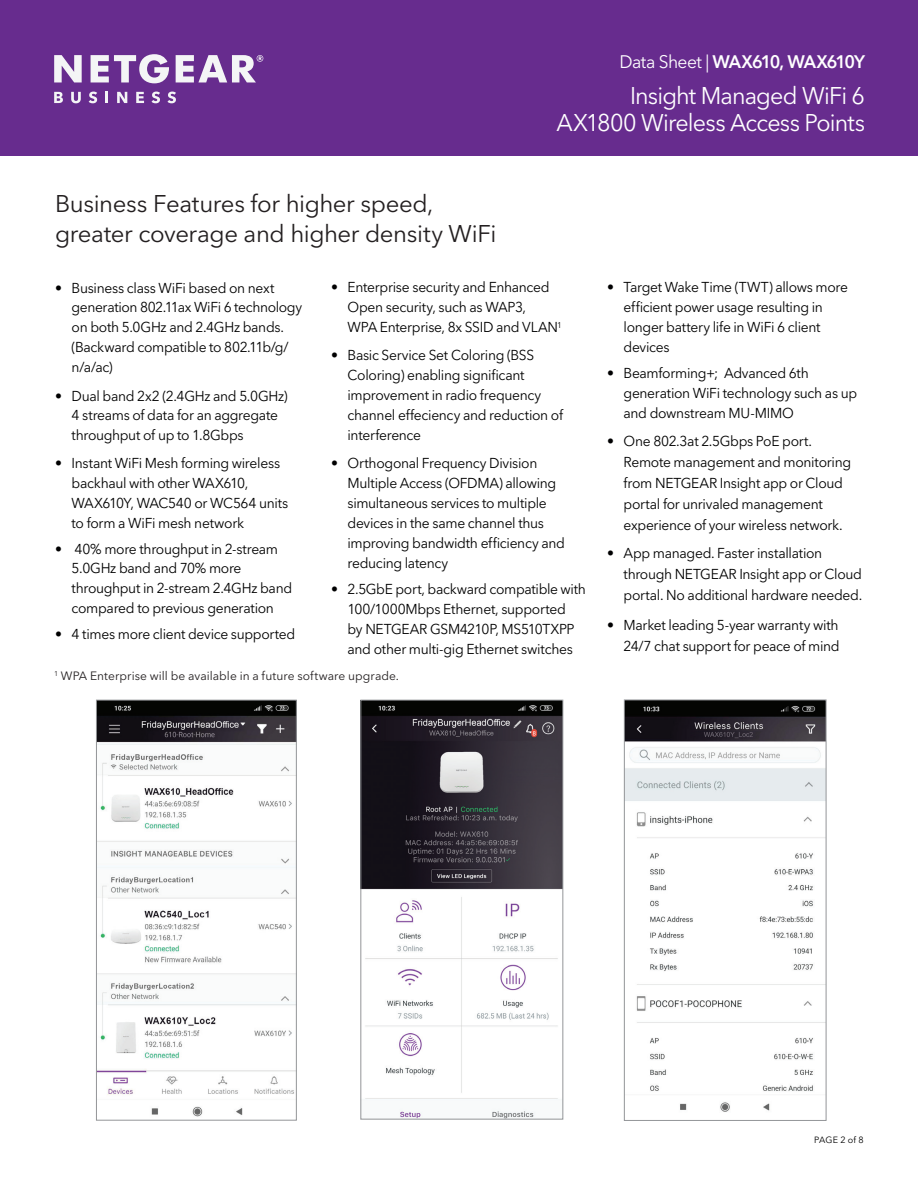
<style>
.page{position:relative;width:918px;height:1188px;background:#fff}
.page>*{position:absolute;margin:0;border:0;box-sizing:border-box;transform-origin:0 0}
.t1{font:24px/30px "Avenir Next LT Pro";letter-spacing:-.015em;color:#231f20}
.t2{font:24px/27px "Avenir Next LT Pro";letter-spacing:-.035em;color:#fff;text-align:right}
.t3{font:600 18px "Avenir Next LT Pro";letter-spacing:-.07em;color:#fff}
.t4{font:14.25px/20px "Avenir Next LT Pro";letter-spacing:-.025em;color:#000001}
.t5{font:12px "Avenir Next LT Pro";letter-spacing:.005em;color:#231f20}
.t6{font:9px "Avenir Next LT Pro";letter-spacing:.015em;color:#000001}
.s1{font-weight:400}
</style>
<div class="page">
<div style="left:0;top:0;width:918px;height:156px;background:#672c8e"></div>
<svg style="left:54px;top:92px;width:9px;height:11px"></svg>
<svg style="left:71px;top:92px;width:10px;height:11px"></svg>
<svg style="left:89px;top:92px;width:8px;height:11px"></svg>
<svg style="left:106px;top:92px;width:2px;height:11px"></svg>
<svg style="left:117px;top:92px;width:10px;height:11px"></svg>
<svg style="left:136px;top:92px;width:8px;height:11px"></svg>
<svg style="left:152px;top:92px;width:8px;height:11px"></svg>
<svg style="left:167px;top:92px;width:9px;height:11px"></svg>
<svg style="left:176px;top:55px;width:87px;height:27px"></svg>
<svg style="left:91px;top:54px;width:78px;height:29px"></svg>
<svg style="left:54px;top:55px;width:28px;height:27px"></svg>
<img style="left:98px;top:702px;width:196px;height:415px">
<div style="left:96px;top:700px;width:200px;height:420px;border:1px solid #939598"></div>
<img style="left:363px;top:702px;width:198px;height:415px">
<div style="left:361px;top:700px;width:202px;height:419px;border:1px solid #939598"></div>
<img style="left:626px;top:702px;width:198px;height:410px">
<div style="left:624px;top:700px;width:202px;height:421px;border:1px solid #939598"></div>
<p class="t3" style="left:620px;top:50px;width:247px"><span class="s1">Data Sheet |</span> WAX610, WAX610Y</p>
<h1 class="t2" style="left:557px;top:82px;width:310px">Insight Managed WiFi 6<br>AX1800 Wireless Access Points</h1>
<h1 class="t1" style="left:55px;top:188px;width:443px">Business Features for higher speed, greater coverage and higher density WiFi</h1>
<p class="t4" style="left:72px;top:278px;width:232px;text-indent:-17px">• Business class WiFi based on next generation 802.11ax WiFi 6 technology on both 5.0GHz and 2.4GHz bands. (Backward compatible to 802.11b/g/ n/a/ac)</p>
<p class="t4" style="left:72px;top:386px;width:218px;text-indent:-17px">• Dual band 2x2 (2.4GHz and 5.0GHz)<br>4 streams of data for an aggregate throughput of up to 1.8Gbps</p>
<p class="t4" style="left:72px;top:453px;width:218px;text-indent:-17px">• Instant WiFi Mesh forming wireless backhaul with other WAX610,<br>WAX610Y, WAC540 or WC564 units to form a WiFi mesh network</p>
<p class="t4" style="left:72px;top:539px;width:222px;text-indent:-17px">• 40% more throughput in 2-stream<br>5.0GHz band and 70% more throughput in 2-stream 2.4GHz band compared to previous generation</p>
<p class="t4" style="left:55px;top:624px;width:242px">• 4 times more client device supported</p>
<p class="t4" style="left:348px;top:278px;width:216px;text-indent:-17px">• Enterprise security and Enhanced<br>Open security, such as WAP3,<br>WPA Enterprise, 8x SSID and VLAN<sup>1</sup></p>
<p class="t4" style="left:348px;top:345px;width:217px;text-indent:-17px">• Basic Service Set Coloring (BSS<br>Coloring) enabling significant improvement in radio frequency channel effeciency and reduction of interference</p>
<p class="t4" style="left:348px;top:453px;width:219px;text-indent:-17px">• Orthogonal Frequency Division<br>Multiple Access (OFDMA) allowing simultaneous services to multiple devices in the same channel thus improving bandwidth efficiency and reducing latency</p>
<p class="t4" style="left:331px;top:579px;width:256px;text-align:center">• 2.5GbE port, backward compatible with 100/1000Mbps Ethernet, supported<br>by NETGEAR GSM4210P, MS510TXPP<br>and other multi-gig Ethernet switches</p>
<p class="t5" style="left:54px;top:668px;width:347px"><sup>1</sup> WPA Enterprise will be available in a future software upgrade.</p>
<p class="t4" style="left:624px;top:278px;width:226px;text-indent:-16px">• Target Wake Time (TWT) allows more efficient power usage resulting in longer battery life in WiFi 6 client devices</p>
<p class="t4" style="left:624px;top:363px;width:235px;text-indent:-17px">• Beamforming+; Advanced 6th generation WiFi technology such as up and downstream MU-MIMO</p>
<p class="t4" style="left:624px;top:430px;width:229px;line-height:21px;text-indent:-17px">• One 802.3at 2.5Gbps PoE port.<br>Remote management and monitoring from NETGEAR Insight app or Cloud portal for unrivaled management experience of your wireless network.</p>
<p class="t4" style="left:624px;top:543px;width:240px;line-height:21px;text-indent:-17px">• App managed. Faster installation through NETGEAR Insight app or Cloud portal. No additional hardware needed.</p>
<p class="t4" style="left:607px;top:615px;width:234px;line-height:21px;text-align:right">• Market leading 5-year warranty with<br>24/7 chat support for peace of mind</p>
<p class="t6" style="left:814px;top:1134px;width:51px">PAGE 2 of 8</p>
</div>
